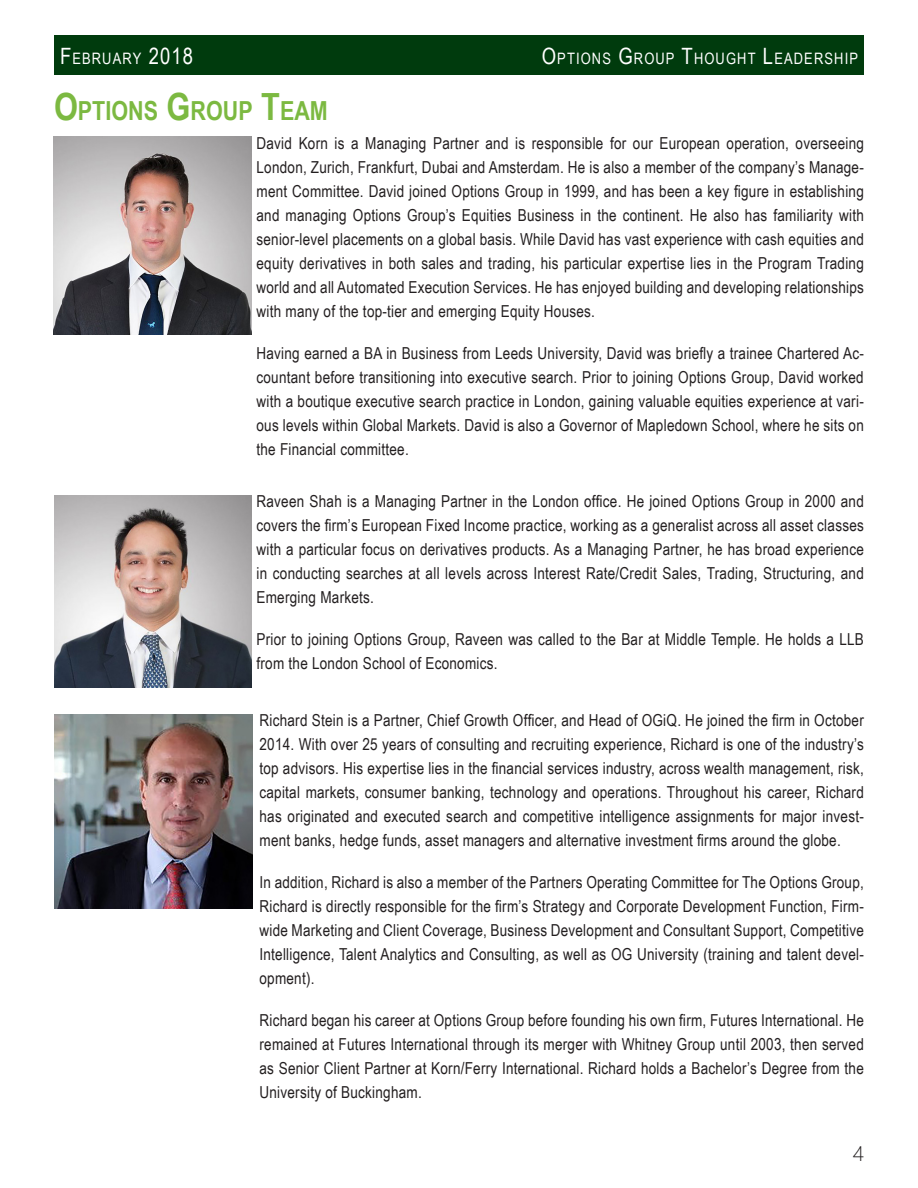
<style>
.page{position:relative;width:918px;height:1188px;background:#fff}
.page>*{position:absolute;margin:0;border:0;box-sizing:border-box;transform-origin:0 0}
.Page_Titles{font:700 26.25px "Arial Narrow";color:#7cb941}
.t1{font:300 21px "Segoe UI";color:#231f20}
.Story_Paragraph{font:16.5px/24px "Arial Narrow";letter-spacing:.015em;color:#231f20;text-align:justify}
.t2{font:15.75px "Arial Narrow";letter-spacing:.07em;color:#fff}
.s1{font-size:22.5px}
.s2{font-size:37.5px}
</style>
<div class="page">
<div style="left:54px;top:36px;width:405px;height:39px;background:#003b0d"></div>
<div style="left:459px;top:36px;width:405px;height:39px;background:#003b0d"></div>
<img style="left:54px;top:137px;width:198px;height:198px">
<img style="left:54px;top:495px;width:198px;height:192px">
<img style="left:54px;top:714px;width:198px;height:195px">
<p class="t2" style="left:60px;top:47px;width:135px"><span class="s1">F</span>EBRUARY <span class="s1">2018</span></p>
<p class="t2" style="left:542px;top:47px;width:318px"><span class="s1">O</span>PTIONS <span class="s1">G</span>ROUP <span class="s1">T</span>HOUGHT <span class="s1">L</span>EADERSHIP</p>
<p class="Page_Titles" style="left:54px;top:91px;width:275px"><span class="s2">O</span>PTIONS <span class="s2">G</span>ROUP <span class="s2">T</span>EAM</p>
<p class="Story_Paragraph" style="left:256px;top:130px;width:609px">David Korn is a Managing Partner and is responsible for our European operation, overseeing London, Zurich, Frankfurt, Dubai and Amsterdam. He is also a member of the company’s Manage&shy;ment Committee. David joined Options Group in 1999, and has been a key figure in establishing and managing Options Group’s Equities Business in the continent. He also has familiarity with senior-level placements on a global basis. While David has vast experience with cash equities and equity derivatives in both sales and trading, his particular expertise lies in the Program Trading world and all Automated Execution Services. He has enjoyed building and developing relationships with many of the top-tier and emerging Equity Houses.</p>
<p class="Story_Paragraph" style="left:256px;top:340px;width:609px">Having earned a BA in Business from Leeds University, David was briefly a trainee Chartered Ac&shy;countant before transitioning into executive search. Prior to joining Options Group, David worked with a boutique executive search practice in London, gaining valuable equities experience at vari&shy;ous levels within Global Markets. David is also a Governor of Mapledown School, where he sits on the Financial committee.</p>
<p class="Story_Paragraph" style="left:256px;top:489px;width:609px">Raveen Shah is a Managing Partner in the London office. He joined Options Group in 2000 and covers the firm’s European Fixed Income practice, working as a generalist across all asset classes with a particular focus on derivatives products. As a Managing Partner, he has broad experience in conducting searches at all levels across Interest Rate/Credit Sales, Trading, Structuring, and Emerging Markets.</p>
<p class="Story_Paragraph" style="left:256px;top:627px;width:609px">Prior to joining Options Group, Raveen was called to the Bar at Middle Temple. He holds a LLB from the London School of Economics.</p>
<p class="Story_Paragraph" style="left:260px;top:708px;width:606px">Richard Stein is a Partner, Chief Growth Officer, and Head of OGiQ. He joined the firm in October 2014. With over 25 years of consulting and recruiting experience, Richard is one of the industry’s top advisors. His expertise lies in the financial services industry, across wealth management, risk, capital markets, consumer banking, technology and operations. Throughout his career, Richard has originated and executed search and competitive intelligence assignments for major invest&shy;ment banks, hedge funds, asset managers and alternative investment firms around the globe.</p>
<p class="Story_Paragraph" style="left:260px;top:870px;width:606px">In addition, Richard is also a member of the Partners Operating Committee for The Options Group, Richard is directly responsible for the firm’s Strategy and Corporate Development Function, Firm&shy;wide Marketing and Client Coverage, Business Development and Consultant Support, Competitive Intelligence, Talent Analytics and Consulting, as well as OG University (training and talent devel&shy;opment).</p>
<p class="Story_Paragraph" style="left:260px;top:1008px;width:606px">Richard began his career at Options Group before founding his own firm, Futures International. He remained at Futures International through its merger with Whitney Group until 2003, then served as Senior Client Partner at Korn/Ferry International. Richard holds a Bachelor’s Degree from the University of Buckingham.</p>
<p class="t1" style="left:853px;top:1137px;width:13px">4</p>
</div>
